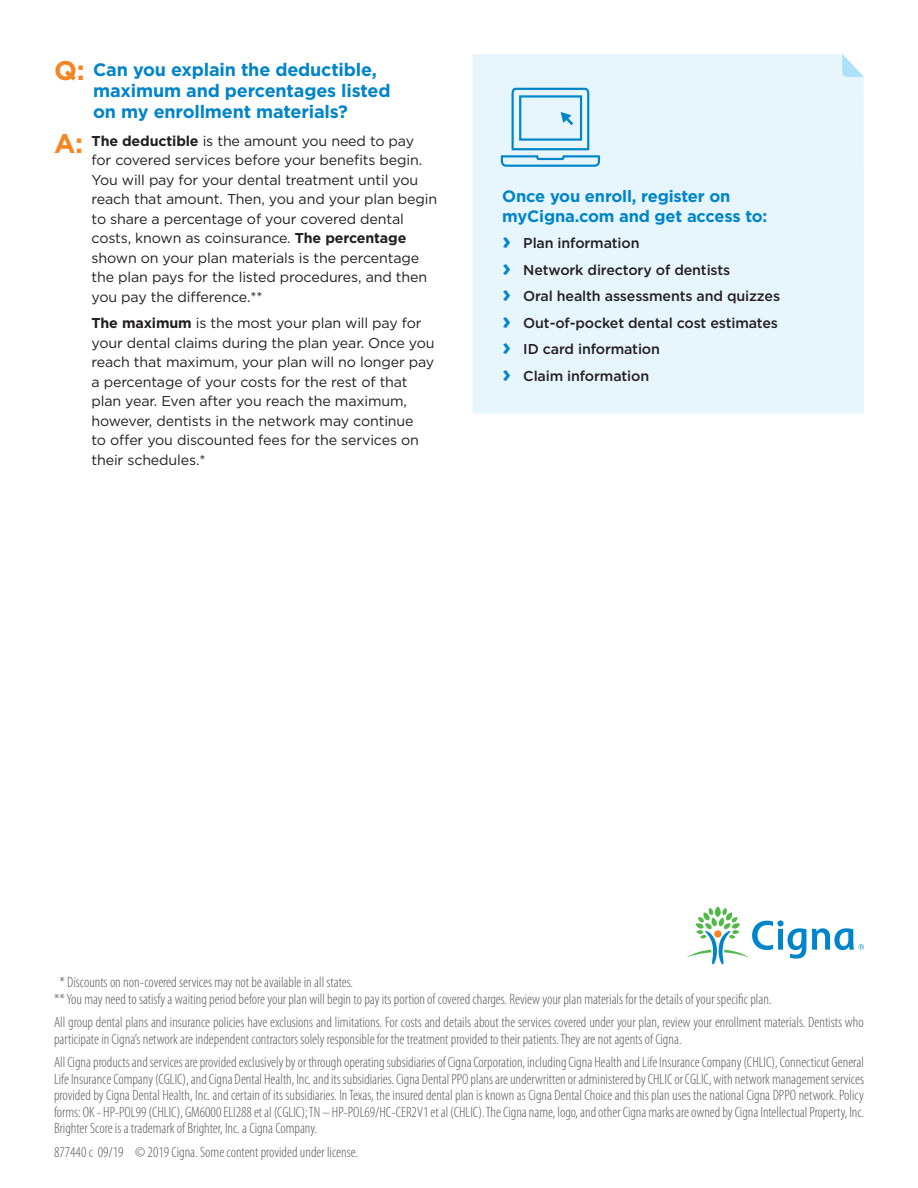
<style>
.page{position:relative;width:918px;height:1188px;background:#fff}
.page>*{position:absolute;margin:0;border:0;box-sizing:border-box;transform-origin:0 0}
.Body_copy__book_9_5{font:700 18px/21px "Gotham";letter-spacing:-.01em;color:#0084ca}
.Subhead_body_bold_12{font:700 16.5px/19.5px "Gotham";letter-spacing:-.01em;color:#0084ca}
.Legal_copy_Cat{font:300 condensed 15px/16.5px "Myriad Pro";color:#57585a}
.Body_copy__book_9_5-2{font:14.25px/19.5px "Gotham";letter-spacing:-.01em;color:#231f20}
.Bullet_copy_book_9_5{font:500 14.25px "Gotham";letter-spacing:-.01em;color:#231f20}
.s1{font-size:27px;color:#f58520}
.s2{font-weight:700;font-size:27px;color:#f58520}
.s3{font-weight:700}
.s4{font-weight:700;font-size:24px;color:#0084ca}
</style>
<div class="page">
<div style="left:473px;top:54px;width:391px;height:359px;background:#e7f6fd"></div>
<svg style="left:842px;top:54px;width:22px;height:23px"></svg>
<svg style="left:501px;top:88px;width:99px;height:79px;background:#b8dff2"></svg>
<svg style="left:687px;top:906px;width:177px;height:58px"></svg>
<p class="Body_copy__book_9_5" style="left:93px;top:58px;width:299px;text-indent:-39px"><span class="s1">Q:</span> Can you explain the deductible, maximum and percentages listed on my enrollment materials?</p>
<p class="Body_copy__book_9_5-2" style="left:92px;top:131px;width:347px;text-indent:-38px"><span class="s2">A:</span> <span class="s3">The deductible</span> is the amount you need to pay for covered services before your benefits begin.<br>You will pay for your dental treatment until you reach that amount. Then, you and your plan begin to share a percentage of your covered dental costs, known as coinsurance. <span class="s3">The percentage </span>shown on your plan materials is the percentage the plan pays for the listed procedures, and then you pay the difference.**</p>
<p class="Body_copy__book_9_5-2" style="left:91px;top:313px;width:345px"><span class="s3">The maximum</span> is the most your plan will pay for your dental claims during the plan year. Once you reach that maximum, your plan will no longer pay a percentage of your costs for the rest of that plan year. Even after you reach the maximum, however, dentists in the network may continue<br>to offer you discounted fees for the services on their schedules.*</p>
<p class="Subhead_body_bold_12" style="left:502px;top:186px;width:267px">Once you enroll, register on myCigna.com and get access to:</p>
<p class="Bullet_copy_book_9_5" style="left:502px;top:234px;width:139px"><span class="s4">›</span> Plan information</p>
<p class="Bullet_copy_book_9_5" style="left:502px;top:260px;width:230px"><span class="s4">›</span> Network directory of dentists</p>
<p class="Bullet_copy_book_9_5" style="left:502px;top:287px;width:279px"><span class="s4">›</span> Oral health assessments and quizzes</p>
<p class="Bullet_copy_book_9_5" style="left:502px;top:313px;width:277px"><span class="s4">›</span> Out-of-pocket dental cost estimates</p>
<p class="Bullet_copy_book_9_5" style="left:502px;top:340px;width:159px"><span class="s4">›</span> ID card information</p>
<p class="Bullet_copy_book_9_5" style="left:502px;top:366px;width:148px"><span class="s4">›</span> Claim information</p>
<p class="Legal_copy_Cat" style="left:59px;top:975px;width:295px">* Discounts on non-covered services may not be available in all states.</p>
<p class="Legal_copy_Cat" style="left:54px;top:991px;width:719px">** You may need to satisfy a waiting period before your plan will begin to pay its portion of covered charges. Review your plan materials for the details of your specific plan.</p>
<p class="Legal_copy_Cat" style="left:54px;top:1015px;width:811px">All group dental plans and insurance policies have exclusions and limitations. For costs and details about the services covered under your plan, review your enrollment materials. Dentists who participate in Cigna’s network are independent contractors solely responsible for the treatment provided to their patients. They are not agents of Cigna.</p>
<p class="Legal_copy_Cat" style="left:54px;top:1055px;width:812px;text-align:justify">All Cigna products and services are provided exclusively by or through operating subsidiaries of Cigna Corporation, including Cigna Health and Life Insurance Company (CHLIC), Connecticut General Life Insurance Company (CGLIC), and Cigna Dental Health, Inc. and its subsidiaries. Cigna Dental PPO plans are underwritten or administered by CHLIC or CGLIC, with network management services provided by Cigna Dental Health, Inc. and certain of its subsidiaries. In Texas, the insured dental plan is known as Cigna Dental Choice and this plan uses the national Cigna DPPO network. Policy forms: OK - HP-POL99 (CHLIC), GM6000 ELI288 et al (CGLIC); TN – HP-POL69/HC-CER2V1 et al (CHLIC). The Cigna name, logo, and other Cigna marks are owned by Cigna Intellectual Property, Inc.<br>Brighter Score is a trademark of Brighter, Inc. a Cigna Company.</p>
<p class="Legal_copy_Cat" style="left:54px;top:1144px;width:306px">877440 c 09/19 © 2019 Cigna. Some content provided under license.</p>
</div>
